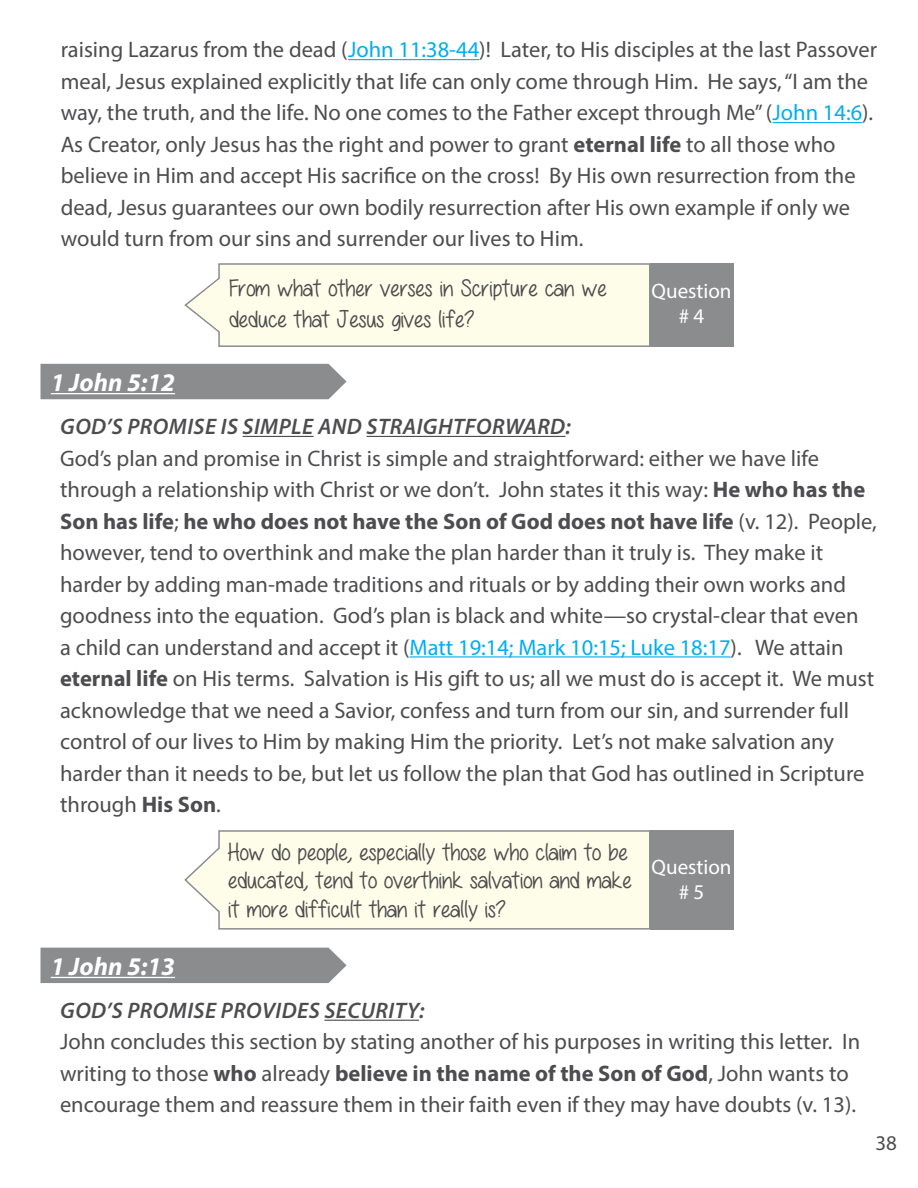
<style>
.page{position:relative;width:918px;height:1188px;background:#fff}
.page>*{position:absolute;margin:0;border:0;box-sizing:border-box;transform-origin:0 0}
.t1{font:italic 700 25.5px "Myriad Pro";color:#fff}
.t2{font:24px/28.5px "All Things Pink";color:#4d4d4f}
.t3{font:22.5px/31.5px "Myriad Pro";color:#4d4d4f}
.t4{font:italic 600 22.5px "Myriad Pro";letter-spacing:.02em;color:#4d4d4f}
.t5{font:21px/25.2px "Myriad Pro";color:#fff;text-align:center}
.t6{font:21px "Myriad Pro";color:#4d4d4f}
.s1{color:#00aeef}
.s2{font-weight:700}
</style>
<div class="page">
<hr style="left:348px;top:59px;width:131px;height:1px;background:#00aeef">
<hr style="left:773px;top:122px;width:89px;height:1px;background:#00aeef">
<div style="left:218px;top:830px;width:433px;height:100px;background:#fefde9;border:2px solid #8a8c8e"></div>
<svg style="left:184px;top:837px;width:37px;height:85px"></svg>
<div style="left:650px;top:830px;width:84px;height:100px;background:#8a8c8e"></div>
<div style="left:218px;top:263px;width:433px;height:84px;background:#fefde9;border:2px solid #8a8c8e"></div>
<svg style="left:184px;top:269px;width:37px;height:72px"></svg>
<div style="left:650px;top:263px;width:84px;height:84px;background:#8a8c8e"></div>
<hr style="left:243px;top:436px;width:71px;height:1px;background:#4d4d4f">
<hr style="left:367px;top:436px;width:199px;height:1px;background:#4d4d4f">
<hr style="left:409px;top:656px;width:322px;height:1px;background:#00aeef">
<hr style="left:324px;top:1020px;width:95px;height:1px;background:#4d4d4f">
<div style="left:40px;top:364px;width:307px;height:35px;background:#8a8c8e"></div>
<hr style="left:51px;top:393px;width:124px;height:1px;background:#fff">
<div style="left:40px;top:948px;width:307px;height:35px;background:#8a8c8e"></div>
<hr style="left:51px;top:977px;width:124px;height:1px;background:#fff">
<p class="t3" style="left:61px;top:34px;width:818px">raising Lazarus from the dead (<span class="s1">John 11:38-44</span>)! Later, to His disciples at the last Passover meal, Jesus explained explicitly that life can only come through Him. He says, “I am the way, the truth, and the life. No one comes to the Father except through Me” (<span class="s1">John 14:6</span>).<br>As Creator, only Jesus has the right and power to grant <span class="s2">eternal life</span> to all those who believe in Him and accept His sacrifice on the cross! By His own resurrection from the dead, Jesus guarantees our own bodily resurrection after His own example if only we would turn from our sins and surrender our lives to Him.</p>
<p class="t1" style="left:51px;top:366px;width:126px">1 John 5:12</p>
<p class="t2" style="left:230px;top:272px;width:379px;line-height:31.5px">From what other verses in Scripture can we deduce that Jesus gives life?</p>
<p class="t5" style="left:652px;top:278px;width:81px">Question # 4</p>
<p class="t4" style="left:60px;top:412px;width:512px">GOD’S PROMISE IS SIMPLE AND STRAIGHTFORWARD:</p>
<p class="t3" style="left:60px;top:442px;width:818px">God’s plan and promise in Christ is simple and straightforward: either we have life through a relationship with Christ or we don’t. John states it this way: <span class="s2">He who has the Son has life</span>; <span class="s2">he who does not have the Son of God does not have life</span> (v. 12). People, however, tend to overthink and make the plan harder than it truly is. They make it harder by adding man-made traditions and rituals or by adding their own works and goodness into the equation. God’s plan is black and white—so crystal-clear that even<br>a child can understand and accept it (<span class="s1">Matt 19:14; Mark 10:15; Luke 18:17</span>). We attain <span class="s2">eternal life</span> on His terms. Salvation is His gift to us; all we must do is accept it. We must acknowledge that we need a Savior, confess and turn from our sin, and surrender full control of our lives to Him by making Him the priority. Let’s not make salvation any harder than it needs to be, but let us follow the plan that God has outlined in Scripture through <span class="s2">His Son</span>.</p>
<p class="t1" style="left:51px;top:950px;width:126px">1 John 5:13</p>
<p class="t2" style="left:229px;top:838px;width:405px">How do people, especially those who claim to be educated, tend to overthink salvation and make it more difficult than it really is?</p>
<p class="t5" style="left:652px;top:854px;width:81px">Question # 5</p>
<p class="t4" style="left:60px;top:996px;width:366px">GOD’S PROMISE PROVIDES SECURITY:</p>
<p class="t3" style="left:60px;top:1026px;width:802px">John concludes this section by stating another of his purposes in writing this letter. In writing to those <span class="s2">who</span> already <span class="s2">believe in the name of the Son of God</span>, John wants to encourage them and reassure them in their faith even if they may have doubts (v. 13).</p>
<p class="t6" style="left:875px;top:1130px;width:23px">38</p>
</div>
